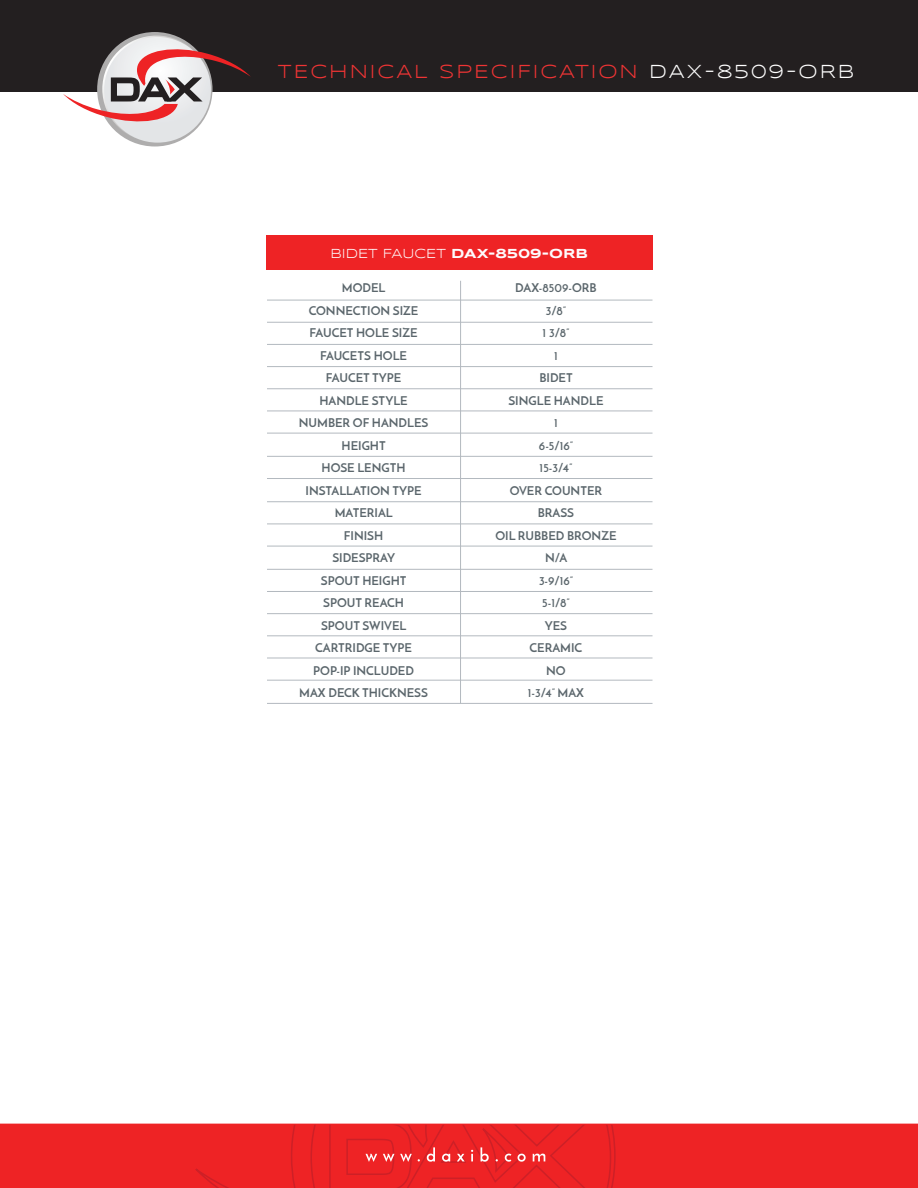
<style>
.page{position:relative;width:918px;height:1188px;background:#fff}
.page>*{position:absolute;margin:0;border:0;box-sizing:border-box;transform-origin:0 0}
.t1{font:19.5px "Syncopate";letter-spacing:.1em;color:#ee3434}
.t2{font:700 13.5px "Syncopate";color:#fefafc}
.t3{font:700 12px "Josefin Sans";color:#5b666c}
.s1{color:#fff}
.s2{font-weight:400}
</style>
<div class="page">
<div style="left:0;top:1124px;width:918px;height:64px;background:#ee2325"></div>
<svg style="left:195px;top:1125px;width:421px;height:63px"></svg>
<div style="left:0;top:0;width:918px;height:91px;background:#231f20"></div>
<svg style="left:63px;top:36px;width:188px;height:107px"></svg>
<div style="left:266px;top:235px;width:387px;height:35px;background:#ee2325"></div>
<hr style="left:460px;top:281px;width:1px;height:422px;background:#b3b9bf">
<hr style="left:267px;top:300px;width:386px;height:1px;background:#b3b9bf">
<hr style="left:267px;top:322px;width:386px;height:1px;background:#b3b9bf">
<hr style="left:267px;top:344px;width:386px;height:1px;background:#b3b9bf">
<hr style="left:267px;top:366px;width:386px;height:1px;background:#b3b9bf">
<hr style="left:267px;top:388px;width:386px;height:1px;background:#b3b9bf">
<hr style="left:267px;top:411px;width:386px;height:1px;background:#b3b9bf">
<hr style="left:267px;top:433px;width:386px;height:1px;background:#b3b9bf">
<hr style="left:267px;top:456px;width:386px;height:1px;background:#b3b9bf">
<hr style="left:267px;top:478px;width:386px;height:1px;background:#b3b9bf">
<hr style="left:267px;top:501px;width:386px;height:1px;background:#b3b9bf">
<hr style="left:267px;top:524px;width:386px;height:1px;background:#b3b9bf">
<hr style="left:267px;top:546px;width:386px;height:1px;background:#b3b9bf">
<hr style="left:267px;top:569px;width:386px;height:1px;background:#b3b9bf">
<hr style="left:267px;top:591px;width:386px;height:1px;background:#b3b9bf">
<hr style="left:267px;top:613px;width:386px;height:1px;background:#b3b9bf">
<hr style="left:267px;top:635px;width:386px;height:1px;background:#b3b9bf">
<hr style="left:267px;top:658px;width:386px;height:1px;background:#b3b9bf">
<hr style="left:267px;top:680px;width:386px;height:1px;background:#b3b9bf">
<hr style="left:267px;top:703px;width:386px;height:1px;background:#b3b9bf">
<p class="t1" style="left:278px;top:61px;width:578px">TECHNICAL SPECIFICATION <span class="s1">DAX-8509-ORB</span></p>
<p class="t2" style="left:331px;top:245px;width:259px"><span class="s2">BIDET FAUCET</span> DAX-8509-ORB</p>
<p class="t3" style="left:342px;top:281px;width:45px">MODEL</p>
<p class="t3" style="left:309px;top:303px;width:111px">CONNECTION SIZE</p>
<p class="t3" style="left:310px;top:326px;width:109px">FAUCET HOLE SIZE</p>
<p class="t3" style="left:320px;top:348px;width:88px">FAUCETS HOLE</p>
<p class="t3" style="left:326px;top:371px;width:77px">FAUCET TYPE</p>
<p class="t3" style="left:319px;top:393px;width:90px">HANDLE STYLE</p>
<p class="t3" style="left:299px;top:416px;width:131px">NUMBER OF HANDLES</p>
<p class="t3" style="left:342px;top:438px;width:46px">HEIGHT</p>
<p class="t3" style="left:322px;top:461px;width:86px">HOSE LENGTH</p>
<p class="t3" style="left:306px;top:483px;width:118px">INSTALLATION TYPE</p>
<p class="t3" style="left:335px;top:506px;width:59px">MATERIAL</p>
<p class="t3" style="left:344px;top:528px;width:41px">FINISH</p>
<p class="t3" style="left:332px;top:551px;width:64px">SIDESPRAY</p>
<p class="t3" style="left:321px;top:573px;width:87px">SPOUT HEIGHT</p>
<p class="t3" style="left:323px;top:596px;width:82px">SPOUT REACH</p>
<p class="t3" style="left:321px;top:618px;width:87px">SPOUT SWIVEL</p>
<p class="t3" style="left:315px;top:641px;width:98px">CARTRIDGE TYPE</p>
<p class="t3" style="left:313px;top:663px;width:102px">POP-IP INCLUDED</p>
<p class="t3" style="left:299px;top:686px;width:130px">MAX DECK THICKNESS</p>
<p class="t3" style="left:515px;top:281px;width:83px">DAX-8509-ORB</p>
<p class="t3" style="left:546px;top:303px;width:22px">3/8”</p>
<p class="t3" style="left:543px;top:326px;width:29px">1 3/8”</p>
<p class="t3" style="left:554px;top:348px;width:5px">1</p>
<p class="t3" style="left:539px;top:371px;width:35px">BIDET</p>
<p class="t3" style="left:508px;top:393px;width:97px">SINGLE HANDLE</p>
<p class="t3" style="left:554px;top:416px;width:5px">1</p>
<p class="t3" style="left:539px;top:438px;width:36px">6-5/16”</p>
<p class="t3" style="left:540px;top:461px;width:34px">15-3/4”</p>
<p class="t3" style="left:510px;top:483px;width:94px">OVER COUNTER</p>
<p class="t3" style="left:538px;top:506px;width:38px">BRASS</p>
<p class="t3" style="left:495px;top:528px;width:122px">OIL RUBBED BRONZE</p>
<p class="t3" style="left:545px;top:551px;width:24px">N/A</p>
<p class="t3" style="left:539px;top:573px;width:36px">3-9/16”</p>
<p class="t3" style="left:542px;top:596px;width:29px">5-1/8”</p>
<p class="t3" style="left:545px;top:618px;width:24px">YES</p>
<p class="t3" style="left:530px;top:641px;width:54px">CERAMIC</p>
<p class="t3" style="left:546px;top:663px;width:21px">NO</p>
<p class="t3" style="left:528px;top:686px;width:58px">1-3/4” MAX</p>
</div>
